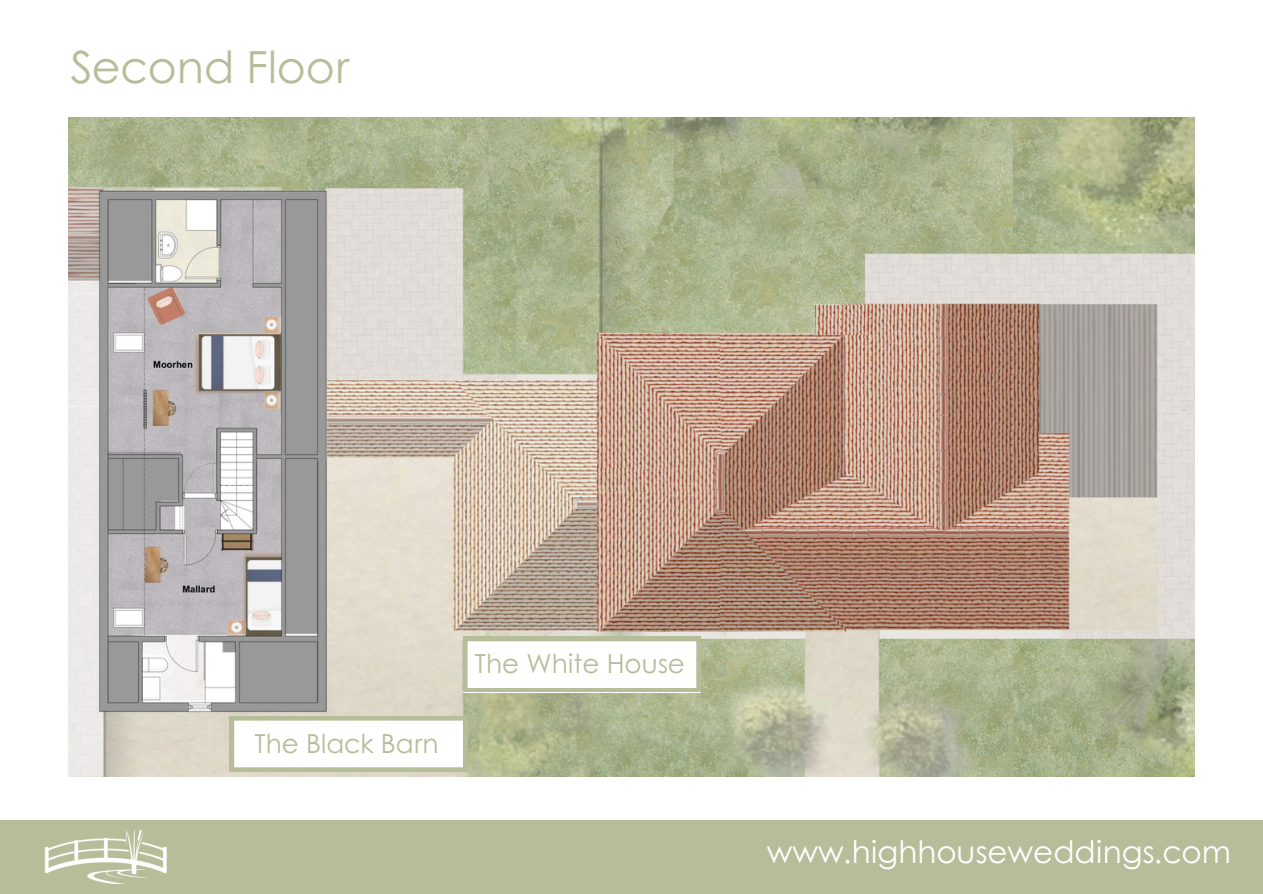
<style>
.page{position:relative;width:1263px;height:894px;background:#fff}
.page>*{position:absolute;margin:0;border:0;box-sizing:border-box;transform-origin:0 0}
.t1{font:44.25px "Century Gothic";color:#b6bd99}
.t2{font:30.9px "Century Gothic";color:#fff}
.t3{font:26.25px "Century Gothic";color:#b6bd99}
</style>
<div class="page">
<img style="left:69px;top:118px;width:1125px;height:658px">
<div style="left:463px;top:636px;width:238px;height:56px;background:#b6bd99"></div>
<div style="left:467px;top:641px;width:230px;height:47px;background:#fff"></div>
<svg style="left:230px;top:716px;width:237px;height:55px"></svg>
<div style="left:0;top:820px;width:1263px;height:73px;background:#b6bd99"></div>
<img style="left:44px;top:830px;width:123px;height:53px">
<p class="t1" style="left:70px;top:33px;width:281px">Second Floor</p>
<p class="t3" style="left:255px;top:723px;width:185px">The Black Barn</p>
<p class="t3" style="left:475px;top:643px;width:211px">The White House</p>
<p class="t2" style="left:767px;top:828px;width:466px">www.highhouseweddings.com</p>
</div>
